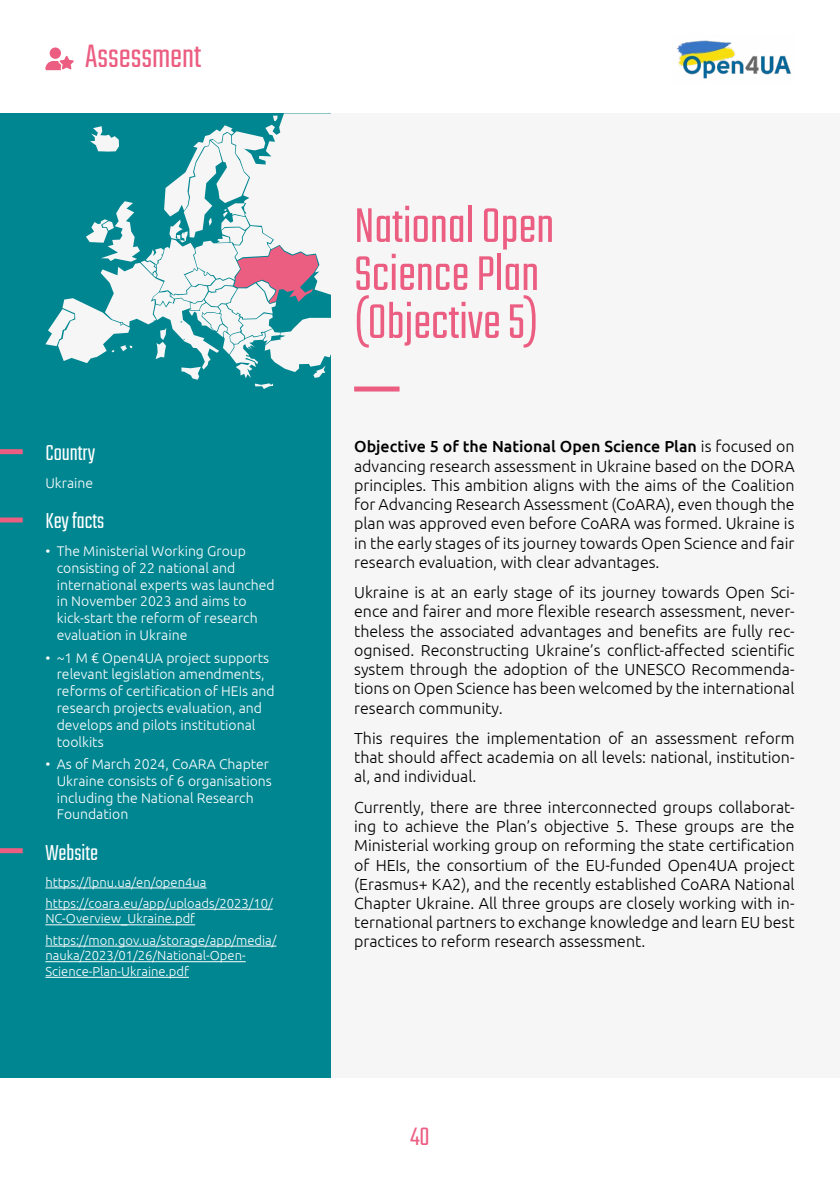
<style>
.page{position:relative;width:840px;height:1191px;background:#fff}
.page>*{position:absolute;margin:0;border:0;box-sizing:border-box;transform-origin:0 0}
.t1{font:300 54px/48px "Teko";color:#eb5d81}
.Top_page{font:300 36px "Teko";color:#eb5d81}
.t2{font:300 28px "Teko";color:#eb5d81}
.t3{font:300 24px "Teko";color:#fff}
.t4{font:300 16px/19.2px "Ubuntu";color:#000;text-align:justify}
.t5{font:300 14px/16.8px "Ubuntu";color:#fff}
.t6{font:300 13px/15.6px "Ubuntu";color:#fff}
.s1{font-weight:500}
</style>
<div class="page">
<div style="left:0;top:113px;width:331px;height:964px;background:#008691"></div>
<div style="left:331px;top:113px;width:508px;height:964px;background:#f6f6f6"></div>
<div style="left:0;top:449px;width:23px;height:5px;background:#eb5d81"></div>
<svg style="left:45px;top:113px;width:286px;height:276px"></svg>
<hr style="left:45px;top:887px;width:161px;height:1px;background:#fff">
<hr style="left:45px;top:909px;width:227px;height:1px;background:#fff">
<hr style="left:45px;top:924px;width:150px;height:1px;background:#fff">
<hr style="left:45px;top:945px;width:231px;height:1px;background:#fff">
<hr style="left:45px;top:961px;width:200px;height:1px;background:#fff">
<hr style="left:45px;top:977px;width:144px;height:1px;background:#fff">
<div style="left:354px;top:386px;width:45px;height:5px;background:#eb5d81"></div>
<div style="left:0;top:517px;width:23px;height:5px;background:#eb5d81"></div>
<div style="left:50px;top:47px;width:11px;height:12px;background:#eb5d81;border-radius:50%"></div>
<svg style="left:45px;top:56px;width:29px;height:14px"></svg>
<div style="left:0;top:848px;width:23px;height:5px;background:#eb5d81"></div>
<img style="left:676px;top:40px;width:115px;height:39px">
<p class="Top_page" style="left:85px;top:37px;width:118px">Assessment</p>
<p class="t3" style="left:45px;top:439px;width:51px">Country</p>
<p class="t5" style="left:45px;top:474px;width:49px">Ukraine</p>
<p class="t3" style="left:45px;top:508px;width:60px">Key facts</p>
<p class="t5" style="left:57px;top:542px;width:219px;text-indent:-11px">• The Ministerial Working Group consisting of 22 national and international experts was launched in November 2023 and aims to kick-start the reform of research evaluation in Ukraine</p>
<p class="t5" style="left:57px;top:649px;width:219px;text-indent:-11px">• ~1 M € Open4UA project supports relevant legislation amendments, reforms of certification of HEIs and research projects evaluation, and develops and pilots institutional toolkits</p>
<p class="t5" style="left:57px;top:755px;width:216px;text-indent:-11px">• As of March 2024, CoARA Chapter<br>Ukraine consists of 6 organisations including the National Research<br>Foundation</p>
<p class="t3" style="left:45px;top:839px;width:54px">Website</p>
<p class="t6" style="left:45px;top:874px;width:162px">https://lpnu.ua/en/open4ua</p>
<p class="t6" style="left:45px;top:895px;width:229px">https://coara.eu/app/uploads/2023/10/<br>NC-Overview_Ukraine.pdf</p>
<p class="t6" style="left:45px;top:932px;width:232px">https://mon.gov.ua/storage/app/media/ nauka/2023/01/26/National-Open-<br>Science-Plan-Ukraine.pdf</p>
<p class="t1" style="left:354px;top:205px;width:201px">National Open<br>Science Plan (Objective 5)</p>
<p class="t4" style="left:354px;top:437px;width:441px"><span class="s1">Objective 5 of the National Open Science Plan</span> is focused on advancing research assessment in Ukraine based on the DORA principles. This ambition aligns with the aims of the Coalition for Advancing Research Assessment (CoARA), even though the plan was approved even before CoARA was formed. Ukraine is in the early stages of its journey towards Open Science and fair research evaluation, with clear advantages.</p>
<p class="t4" style="left:354px;top:582px;width:441px">Ukraine is at an early stage of its journey towards Open Sci&shy;ence and fairer and more flexible research assessment, never&shy;theless the associated advantages and benefits are fully rec&shy;ognised. Reconstructing Ukraine’s conflict-affected scientific system through the adoption of the UNESCO Recommenda&shy;tions on Open Science has been welcomed by the international research community.</p>
<p class="t4" style="left:354px;top:728px;width:441px">This requires the implementation of an assessment reform that should affect academia on all levels: national, institution&shy;al, and individual.</p>
<p class="t4" style="left:354px;top:797px;width:441px">Currently, there are three interconnected groups collaborat&shy;ing to achieve the Plan’s objective 5. These groups are the Ministerial working group on reforming the state certification of HEIs, the consortium of the EU-funded Open4UA project (Erasmus+ KA2), and the recently established CoARA National Chapter Ukraine. All three groups are closely working with in&shy;ternational partners to exchange knowledge and learn EU best practices to reform research assessment.</p>
<h3 class="t2" style="left:410px;top:1122px;width:21px">40</h3>
</div>
